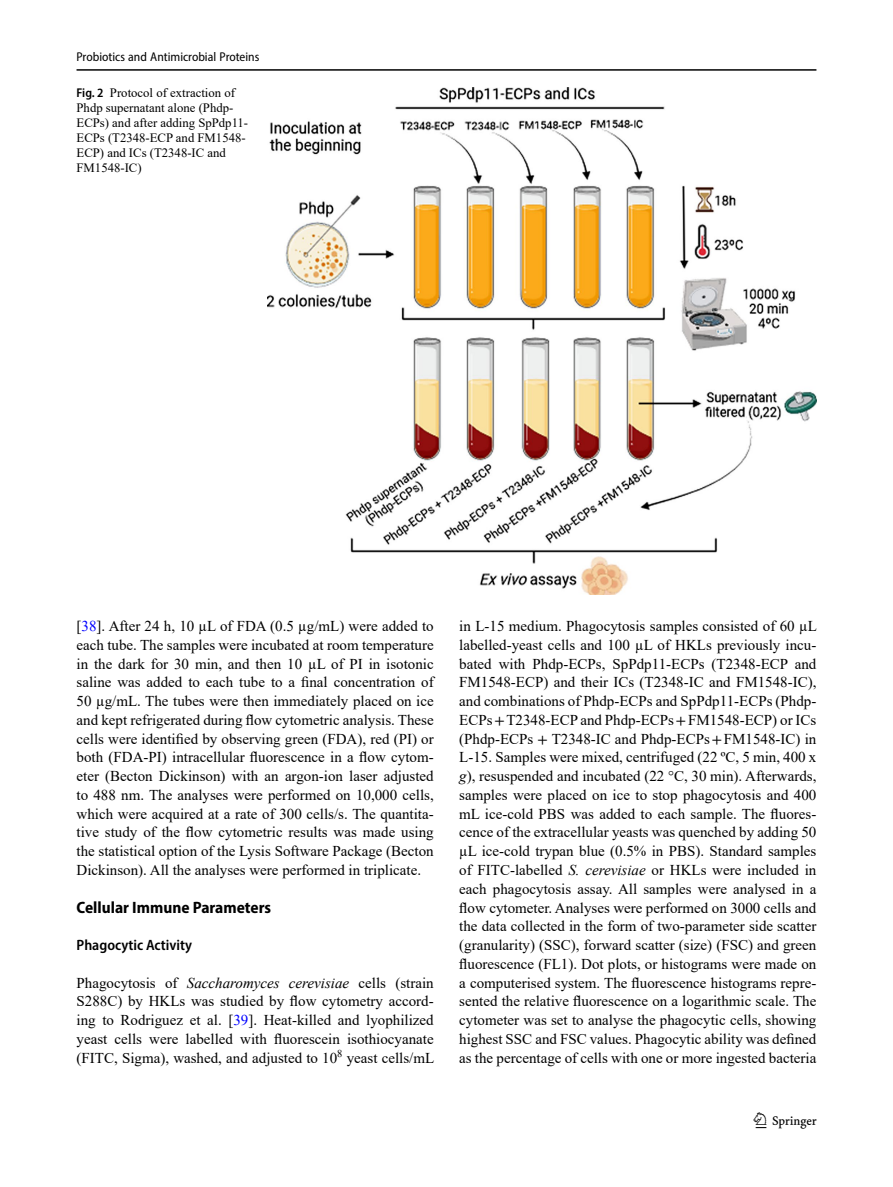
<style>
.page{position:relative;width:893px;height:1187px;background:#fff}
.page>*{position:absolute;margin:0;border:0;box-sizing:border-box;transform-origin:0 0}
.t1{font:22.5px "Springnew";color:#000}
.Head_2{font:700 semi-condensed 16.5px "Myriad Pro";color:#000}
.Body_Text{font:15px/18.8px "Times New Roman";color:#000;text-align:justify}
.Head_3_after_2{font:600 semi-condensed 15px "Myriad Pro";color:#000}
.Figure_Caption_Side{font:12.75px/15px "Times New Roman";color:#000}
.t2{font:semi-condensed 12.75px "Myriad Pro";color:#000}
.s1{font-family:"Myriad Pro";font-weight:600;font-stretch:semi-condensed}
.s2{color:#00f}
.s3{font-style:italic}
.s4{font-family:"STIX"}
</style>
<div class="page">
<hr style="left:77px;top:69px;width:739px;height:2px;background:#000">
<img style="left:268px;top:87px;width:548px;height:508px">
<p class="t2" style="left:77px;top:49px;width:184px">Probiotics and Antimicrobial Proteins</p>
<p class="Figure_Caption_Side" style="left:77px;top:84px;width:173px"><span class="s1">Fig. 2</span> Protocol of extraction of<br>Phdp supernatant alone (Phdp-<br>ECPs) and after adding SpPdp11-<br>ECPs (T2348-ECP and FM1548-<br>ECP) and ICs (T2348-IC and<br>FM1548-IC)</p>
<p class="Body_Text" style="left:77px;top:616px;width:359px">[<span class="s2">38</span>]. After 24 h, 10 µL of FDA (0.5 µg/mL) were added to each tube. The samples were incubated at room temperature in the dark for 30 min, and then 10 µL of PI in isotonic saline was added to each tube to a final concentration of 50 µg/mL. The tubes were then immediately placed on ice and kept refrigerated during flow cytometric analysis. These cells were identified by observing green (FDA), red (PI) or both (FDA-PI) intracellular fluorescence in a flow cytom&shy;eter (Becton Dickinson) with an argon-ion laser adjusted to 488 nm. The analyses were performed on 10,000 cells, which were acquired at a rate of 300 cells/s. The quantita&shy;tive study of the flow cytometric results was made using the statistical option of the Lysis Software Package (Becton Dickinson). All the analyses were performed in triplicate.</p>
<p class="Head_2" style="left:77px;top:896px;width:196px">Cellular Immune Parameters</p>
<p class="Head_3_after_2" style="left:77px;top:935px;width:117px">Phagocytic Activity</p>
<p class="Body_Text" style="left:77px;top:972px;width:359px">Phagocytosis of <span class="s3">Saccharomyces cerevisiae</span> cells (strain S288C) by HKLs was studied by flow cytometry accord&shy;ing to Rodriguez et al. [<span class="s2">39</span>]. Heat-killed and lyophilized yeast cells were labelled with fluorescein isothiocyanate (FITC, Sigma), washed, and adjusted to 10<sup>8</sup> yeast cells/mL</p>
<p class="Body_Text" style="left:459px;top:616px;width:359px">in L-15 medium. Phagocytosis samples consisted of 60 µL labelled-yeast cells and 100 µL of HKLs previously incu&shy;bated with Phdp-ECPs, SpPdp11-ECPs (T2348-ECP and FM1548-ECP) and their ICs (T2348-IC and FM1548-IC), and combinations of Phdp-ECPs and SpPdp11-ECPs (Phdp-ECPs<span class="s4">+</span>T2348-ECP and Phdp-ECPs<span class="s4">+</span>FM1548-ECP) or ICs (Phdp-ECPs <span class="s4">+</span> T2348-IC and Phdp-ECPs<span class="s4">+</span>FM1548-IC) in L-15. Samples were mixed, centrifuged (22 ºC, 5 min, 400 x <span class="s3">g</span>), resuspended and incubated (22 °C, 30 min). Afterwards, samples were placed on ice to stop phagocytosis and 400 mL ice-cold PBS was added to each sample. The fluores&shy;cence of the extracellular yeasts was quenched by adding 50 µL ice-cold trypan blue (0.5% in PBS). Standard samples of FITC-labelled <span class="s3">S. cerevisiae</span> or HKLs were included in each phagocytosis assay. All samples were analysed in a flow cytometer. Analyses were performed on 3000 cells and the data collected in the form of two-parameter side scatter (granularity) (SSC), forward scatter (size) (FSC) and green fluorescence (FL1). Dot plots, or histograms were made on a computerised system. The fluorescence histograms repre&shy;sented the relative fluorescence on a logarithmic scale. The cytometer was set to analyse the phagocytic cells, showing highest SSC and FSC values. Phagocytic ability was defined as the percentage of cells with one or more ingested bacteria</p>
<h1 class="t1" style="left:756px;top:1107px;width:63px">1 3</h1>
</div>
